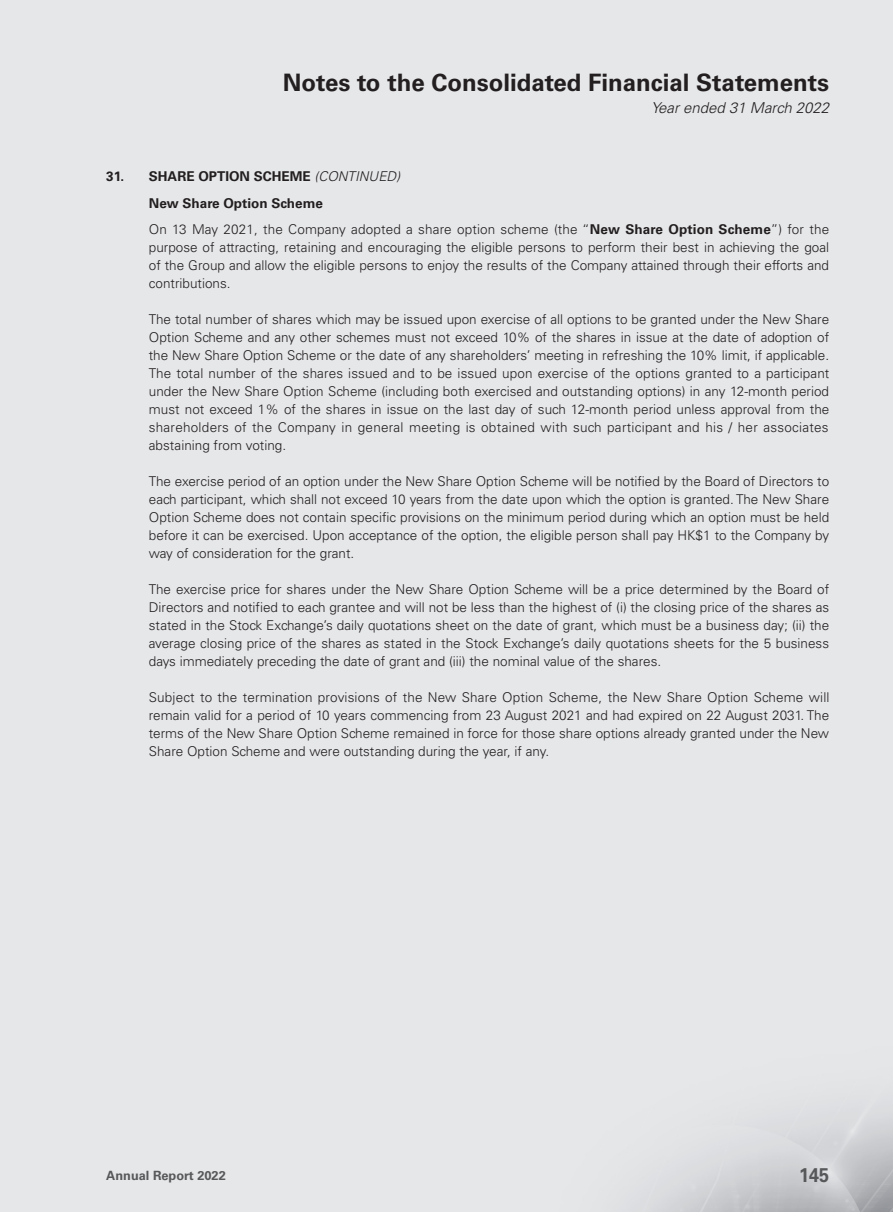
<style>
.page{position:relative;width:893px;height:1212px;background:#e6e7e9}
.page>*{position:absolute;margin:0;border:0;box-sizing:border-box;transform-origin:0 0}
.t1{font:700 24px "Univers LT Std";color:#231f20}
.t2{font:700 19.8px "Univers LT Std";color:#57585a;scale:.91 1}
.t3{font:italic 300 15px "Univers LT Std";color:#231f20}
.Body_Text{font:300 13.5px/18px "Univers LT Std";color:#231f20;text-align:justify}
.Subhead_1{font:700 13.5px "Univers LT Std";color:#231f20}
.Subhead_2{font:700 13.5px "Univers LT Std";color:#231f20}
.t4{font:700 12.75px "Univers LT Std";color:#57585a}
.s1{font-weight:300;font-style:italic}
.s2{font-weight:700}
</style>
<div class="page">
<h1 class="t1" style="left:283px;top:68px;width:548px">Notes to the Consolidated Financial Statements</h1>
<p class="t3" style="left:651px;top:99px;width:180px">Year ended 31 March 2022</p>
<p class="Subhead_1" style="left:106px;top:169px;width:295px">31. SHARE OPTION SCHEME <span class="s1">(CONTINUED)</span></p>
<p class="Subhead_2" style="left:149px;top:195px;width:176px">New Share Option Scheme</p>
<p class="Body_Text" style="left:149px;top:221px;width:682px">On 13 May 2021, the Company adopted a share option scheme (the “<span class="s2">New Share Option Scheme</span>”) for the purpose of attracting, retaining and encouraging the eligible persons to perform their best in achieving the goal of the Group and allow the eligible persons to enjoy the results of the Company attained through their efforts and contributions.</p>
<p class="Body_Text" style="left:149px;top:311px;width:682px">The total number of shares which may be issued upon exercise of all options to be granted under the New Share Option Scheme and any other schemes must not exceed 10% of the shares in issue at the date of adoption of the New Share Option Scheme or the date of any shareholders’ meeting in refreshing the 10% limit, if applicable.<br>The total number of the shares issued and to be issued upon exercise of the options granted to a participant under the New Share Option Scheme (including both exercised and outstanding options) in any 12-month period must not exceed 1% of the shares in issue on the last day of such 12-month period unless approval from the shareholders of the Company in general meeting is obtained with such participant and his / her associates abstaining from voting.</p>
<p class="Body_Text" style="left:149px;top:473px;width:682px">The exercise period of an option under the New Share Option Scheme will be notified by the Board of Directors to each participant, which shall not exceed 10 years from the date upon which the option is granted. The New Share Option Scheme does not contain specific provisions on the minimum period during which an option must be held before it can be exercised. Upon acceptance of the option, the eligible person shall pay HK$1 to the Company by way of consideration for the grant.</p>
<p class="Body_Text" style="left:149px;top:581px;width:682px">The exercise price for shares under the New Share Option Scheme will be a price determined by the Board of Directors and notified to each grantee and will not be less than the highest of (i) the closing price of the shares as stated in the Stock Exchange’s daily quotations sheet on the date of grant, which must be a business day; (ii) the average closing price of the shares as stated in the Stock Exchange’s daily quotations sheets for the 5 business days immediately preceding the date of grant and (iii) the nominal value of the shares.</p>
<p class="Body_Text" style="left:149px;top:689px;width:682px">Subject to the termination provisions of the New Share Option Scheme, the New Share Option Scheme will remain valid for a period of 10 years commencing from 23 August 2021 and had expired on 22 August 2031. The terms of the New Share Option Scheme remained in force for those share options already granted under the New Share Option Scheme and were outstanding during the year, if any.</p>
<p class="t4" style="left:106px;top:1168px;width:121px">Annual Report 2022</p>
<h2 class="t2" style="left:799px;top:1164px;width:34px">145</h2>
</div>
